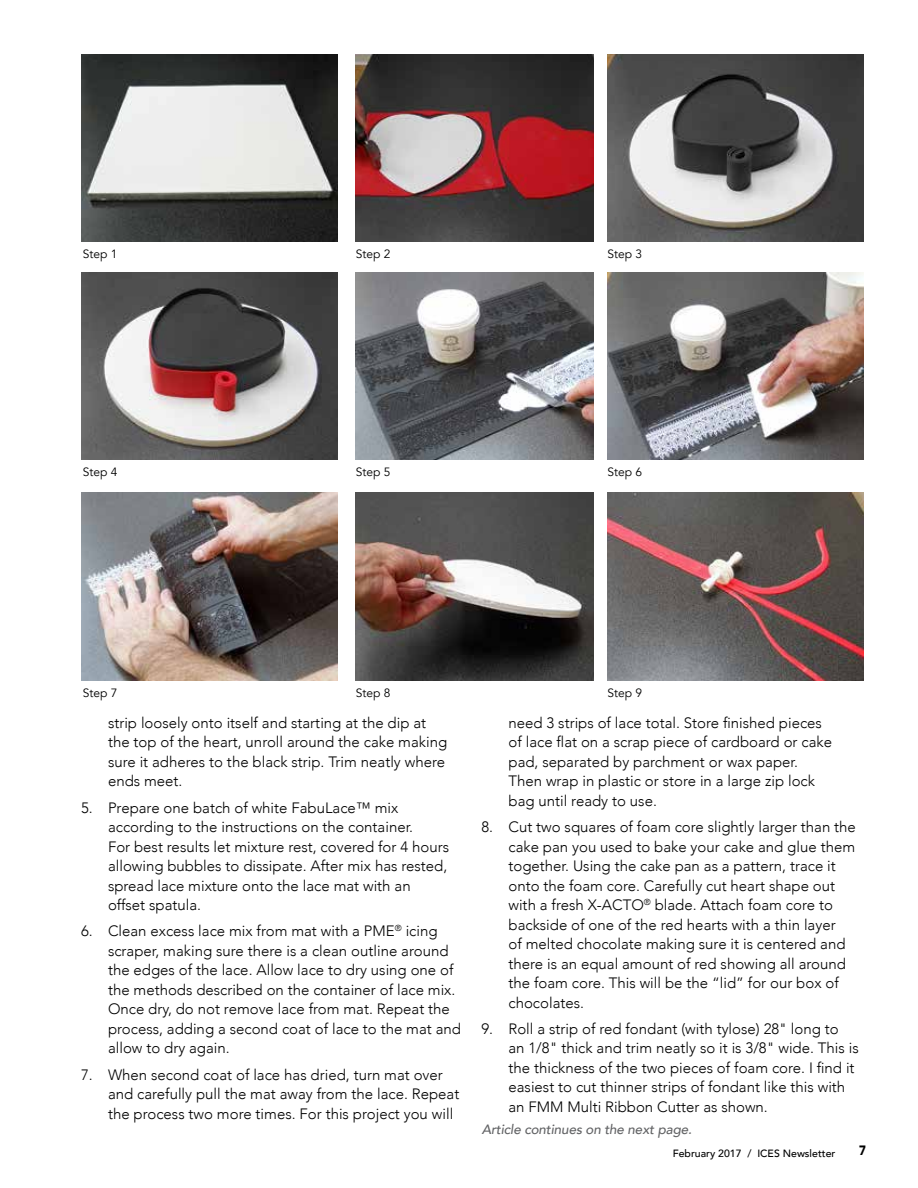
<style>
.page{position:relative;width:918px;height:1188px;background:#fff}
.page>*{position:absolute;margin:0;border:0;box-sizing:border-box;transform-origin:0 0}
.t1{font:300 15px/19.5px "Avenir";color:#000}
.t2{font:italic 500 13.5px "Avenir";letter-spacing:-.01em;color:#636466}
.t3{font:900 13.5px "Avenir";color:#000;scale:.85 1}
.t4{font:12px "Avenir";color:#000}
.t5{font:500 10.5px "Avenir";color:#000}
</style>
<div class="page">
<img style="left:82px;top:54px;width:255px;height:188px">
<img style="left:82px;top:272px;width:255px;height:188px">
<img style="left:82px;top:492px;width:255px;height:188px">
<img style="left:355px;top:54px;width:239px;height:188px">
<img style="left:355px;top:272px;width:239px;height:188px">
<img style="left:355px;top:492px;width:239px;height:188px">
<img style="left:608px;top:54px;width:256px;height:188px">
<img style="left:608px;top:272px;width:256px;height:188px">
<img style="left:608px;top:492px;width:256px;height:188px">
<p class="t4" style="left:83px;top:247px;width:36px">Step 1</p>
<p class="t4" style="left:83px;top:465px;width:36px">Step 4</p>
<p class="t4" style="left:356px;top:247px;width:36px">Step 2</p>
<p class="t4" style="left:356px;top:465px;width:36px">Step 5</p>
<p class="t4" style="left:608px;top:247px;width:36px">Step 3</p>
<p class="t4" style="left:608px;top:465px;width:36px">Step 6</p>
<p class="t4" style="left:83px;top:685px;width:36px">Step 7</p>
<p class="t4" style="left:356px;top:685px;width:36px">Step 8</p>
<p class="t4" style="left:608px;top:685px;width:36px">Step 9</p>
<p class="t1" style="left:108px;top:713px;width:341px">strip loosely onto itself and starting at the dip at the top of the heart, unroll around the cake making sure it adheres to the black strip. Trim neatly where ends meet.</p>
<p class="t1" style="left:108px;top:798px;width:343px;text-indent:-27px">5. Prepare one batch of white FabuLace™ mix according to the instructions on the container.<br>For best results let mixture rest, covered for 4 hours allowing bubbles to dissipate. After mix has rested, spread lace mixture onto the lace mat with an offset spatula.</p>
<p class="t1" style="left:108px;top:921px;width:355px;text-indent:-27px">6. Clean excess lace mix from mat with a PME<sup>®</sup> icing scraper, making sure there is a clean outline around the edges of the lace. Allow lace to dry using one of the methods described on the container of lace mix.<br>Once dry, do not remove lace from mat. Repeat the process, adding a second coat of lace to the mat and allow to dry again.</p>
<p class="t1" style="left:108px;top:1065px;width:353px;text-indent:-27px">7. When second coat of lace has dried, turn mat over and carefully pull the mat away from the lace. Repeat the process two more times. For this project you will</p>
<p class="t1" style="left:509px;top:713px;width:325px">need 3 strips of lace total. Store finished pieces of lace flat on a scrap piece of cardboard or cake pad, separated by parchment or wax paper.<br>Then wrap in plastic or store in a large zip lock bag until ready to use.</p>
<p class="t1" style="left:509px;top:817px;width:349px;text-indent:-27px">8. Cut two squares of foam core slightly larger than the cake pan you used to bake your cake and glue them together. Using the cake pan as a pattern, trace it onto the foam core. Carefully cut heart shape out with a fresh X-ACTO<sup>®</sup> blade. Attach foam core to backside of one of the red hearts with a thin layer<br>of melted chocolate making sure it is centered and there is an equal amount of red showing all around the foam core. This will be the “lid” for our box of chocolates.</p>
<p class="t1" style="left:509px;top:1019px;width:352px;text-indent:-27px">9. Roll a strip of red fondant (with tylose) 28" long to<br>an 1/8" thick and trim neatly so it is 3/8" wide. This is the thickness of the two pieces of foam core. I find it easiest to cut thinner strips of fondant like this with an FMM Multi Ribbon Cutter as shown.</p>
<p class="t2" style="left:482px;top:1121px;width:212px">Article continues on the next page.</p>
<p class="t5" style="left:673px;top:1144px;width:164px">February 2017 / ICES Newsletter</p>
<p class="t3" style="left:859px;top:1139px;width:9px">7</p>
</div>
